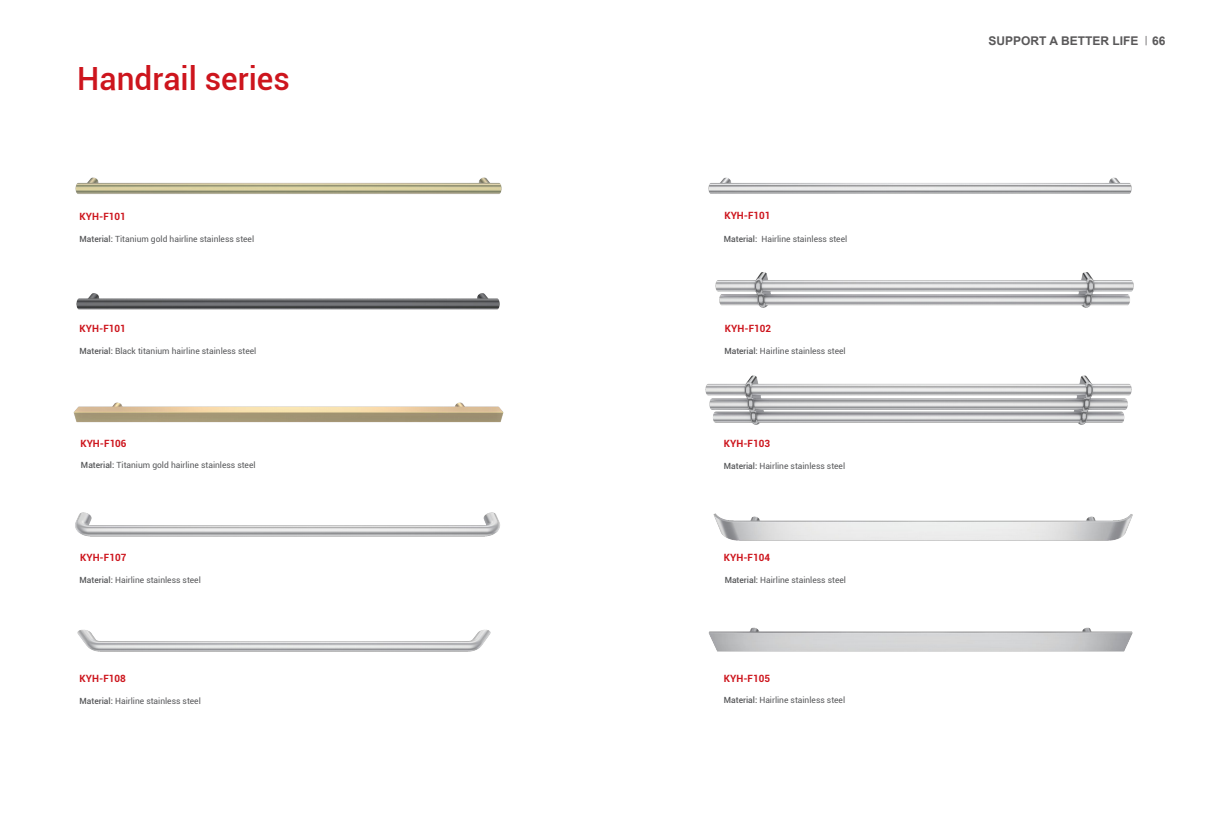
<style>
.page{position:relative;width:1208px;height:825px;background:#fff}
.page>*{position:absolute;margin:0;border:0;box-sizing:border-box;transform-origin:0 0}
.t1{font:500 32px "Roboto";color:#cd151d}
.t2{font:700 12px "Arial";color:#595859}
.t3{font:700 10px "Roboto";color:#cd151d}
.t4{font:8.5px "Roboto";color:#57585a}
.s1{font-weight:500}
</style>
<div class="page">
<img style="left:708px;top:177px;width:424px;height:17px">
<img style="left:715px;top:272px;width:419px;height:36px">
<img style="left:705px;top:375px;width:427px;height:50px">
<img style="left:76px;top:293px;width:424px;height:17px">
<img style="left:75px;top:177px;width:427px;height:17px">
<img style="left:713px;top:513px;width:420px;height:28px">
<img style="left:708px;top:627px;width:425px;height:25px">
<img style="left:73px;top:402px;width:431px;height:21px">
<img style="left:77px;top:629px;width:414px;height:23px">
<img style="left:75px;top:512px;width:425px;height:25px">
<h2 class="t2" style="left:988px;top:32px;width:178px">SUPPORT A BETTER LIFE 66</h2>
<h1 class="t1" style="left:77px;top:56px;width:214px">Handrail series</h1>
<p class="t3" style="left:80px;top:209px;width:48px">KYH-F101</p>
<p class="t4" style="left:80px;top:233px;width:176px"><span class="s1">Material:</span> Titanium gold hairline stainless steel</p>
<p class="t3" style="left:724px;top:208px;width:48px">KYH-F101</p>
<p class="t4" style="left:724px;top:233px;width:125px"><span class="s1">Мaterial:</span> Hairline stainless steel</p>
<p class="t3" style="left:80px;top:321px;width:48px">KYH-F101</p>
<p class="t4" style="left:80px;top:345px;width:178px"><span class="s1">Material:</span> Black titanium hairline stainless steel</p>
<p class="t3" style="left:725px;top:321px;width:48px">KYH-F102</p>
<p class="t4" style="left:724px;top:345px;width:123px"><span class="s1">Мaterial:</span> Hairline stainless steel</p>
<p class="t3" style="left:80px;top:436px;width:48px">KYH-F106</p>
<p class="t4" style="left:81px;top:459px;width:176px"><span class="s1">Material:</span> Titanium gold hairline stainless steel</p>
<p class="t3" style="left:724px;top:436px;width:48px">KYH-F103</p>
<p class="t4" style="left:724px;top:460px;width:123px"><span class="s1">Мaterial:</span> Hairline stainless steel</p>
<p class="t3" style="left:80px;top:551px;width:48px">KYH-F107</p>
<p class="t4" style="left:80px;top:574px;width:123px"><span class="s1">Material:</span> Hairline stainless steel</p>
<p class="t3" style="left:724px;top:551px;width:48px">KYH-F104</p>
<p class="t4" style="left:724px;top:574px;width:123px"><span class="s1">Мaterial:</span> Hairline stainless steel</p>
<p class="t3" style="left:80px;top:671px;width:48px">KYH-F108</p>
<p class="t4" style="left:80px;top:695px;width:123px"><span class="s1">Material:</span> Hairline stainless steel</p>
<p class="t3" style="left:724px;top:671px;width:48px">KYH-F105</p>
<p class="t4" style="left:724px;top:694px;width:123px"><span class="s1">Мaterial:</span> Hairline stainless steel</p>
</div>
